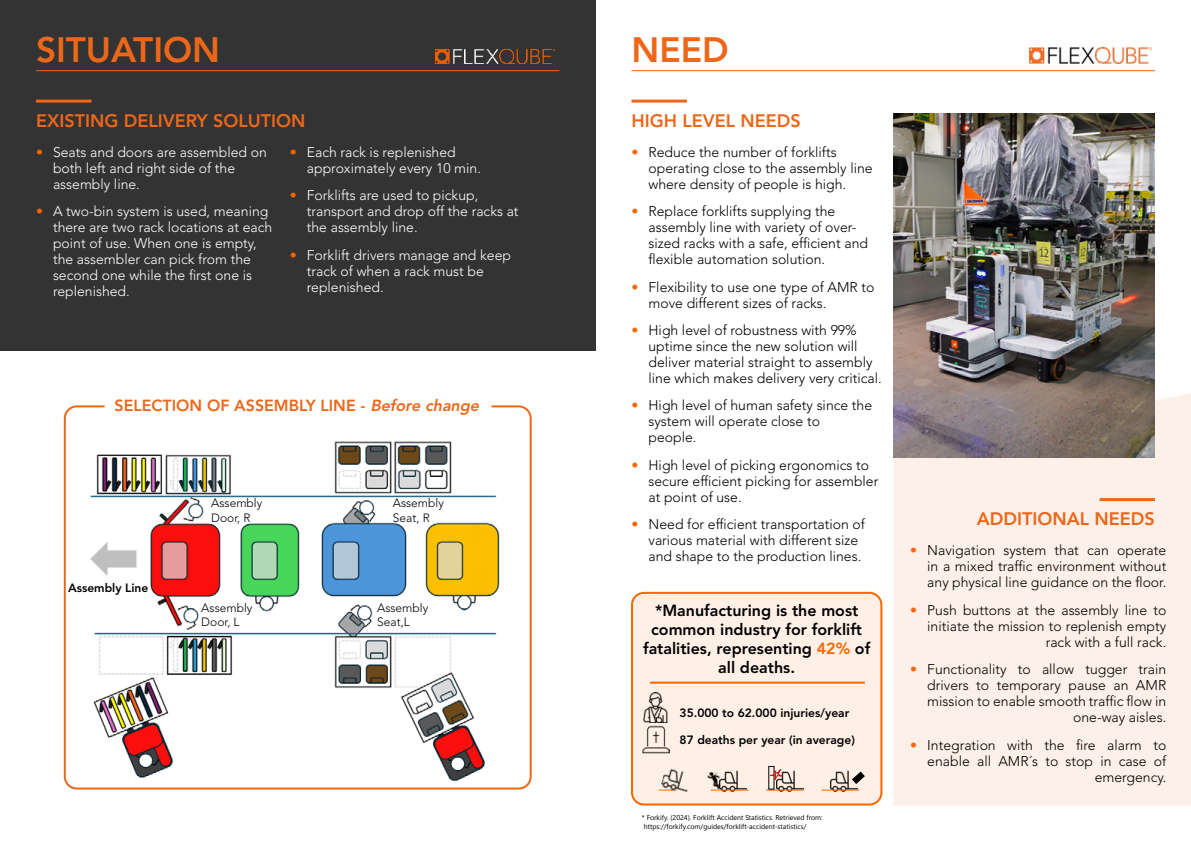
<style>
.page{position:relative;width:1191px;height:842px;background:#fff}
.page>*{position:absolute;margin:0;border:0;box-sizing:border-box;transform-origin:0 0}
.t1{font:800 35px "Avenir LT Std";color:#ec671a}
.t2{font:800 18px "Avenir LT Std";color:#ec671a}
.t3{font:800 16px/19.2px "Avenir LT Std";color:#000;text-align:center}
.t4{font:800 16px "Avenir LT Std";color:#ec671a}
.t5{font:300 14px/16px "Avenir LT Std";color:#000}
.t6{font:300 14px/16px "Avenir LT Std";color:#fff}
.t7{font:800 12px "Avenir LT Std";color:#000}
.t8{font:300 12px/14.4px "Avenir LT Std";color:#000}
.t9{font:7px "Segoe UI Emoji";color:#000}
.s1{color:#fc6600}
.s2{font-style:italic}
</style>
<div class="page">
<div style="left:893px;top:393px;width:298px;height:412px;background:#fdf0e8"></div>
<img style="left:1029px;top:47px;width:122px;height:16px">
<hr style="left:631px;top:70px;width:524px;height:1px;background:#ec671a">
<hr style="left:631px;top:100px;width:56px;height:3px;background:#ec671a">
<hr style="left:1099px;top:498px;width:56px;height:3px;background:#ec671a">
<img style="left:893px;top:113px;width:262px;height:345px">
<div style="left:632px;top:593px;width:249px;height:212px;background:#fef0e6;border-radius:12px"></div>
<hr style="left:650px;top:682px;width:215px;height:2px;background:#fc6600">
<img style="left:707px;top:772px;width:12px;height:18px">
<img style="left:719px;top:770px;width:27px;height:22px">
<img style="left:830px;top:770px;width:27px;height:22px">
<img style="left:776px;top:770px;width:27px;height:22px">
<hr style="left:710px;top:790px;width:38px;height:1px;background:#fc6600">
<hr style="left:821px;top:790px;width:38px;height:1px;background:#fc6600">
<hr style="left:766px;top:790px;width:38px;height:1px;background:#fc6600">
<img style="left:659px;top:768px;width:29px;height:24px">
<img style="left:643px;top:693px;width:25px;height:29px">
<img style="left:642px;top:726px;width:27px;height:27px">
<svg style="left:851px;top:771px;width:14px;height:14px"></svg>
<svg style="left:768px;top:766px;width:19px;height:19px"></svg>
<div style="left:0;top:0;width:595px;height:350px;background:#323332"></div>
<img style="left:434px;top:48px;width:122px;height:15px">
<hr style="left:36px;top:70px;width:523px;height:1px;background:#ec671a">
<hr style="left:36px;top:100px;width:55px;height:3px;background:#ec671a">
<img style="left:90px;top:441px;width:410px;height:341px">
<div style="left:64px;top:405px;width:468px;height:384px;border:2px solid #ec671a;border-radius:12px"></div>
<div style="left:631px;top:592px;width:251px;height:213px;border:2px solid #fc6600;border-radius:12px"></div>
<h1 class="t1" style="left:36px;top:30px;width:186px">SITUATION</h1>
<p class="t2" style="left:36px;top:110px;width:271px">EXISTING DELIVERY SOLUTION</p>
<p class="t6" style="left:53px;top:144px;width:215px;text-indent:-17px"><span class="s1">•</span> Seats and doors are assembled on both left and right side of the assembly line.</p>
<p class="t6" style="left:53px;top:203px;width:221px;text-indent:-17px"><span class="s1">•</span> A two-bin system is used, meaning there are two rack locations at each point of use. When one is empty, the assembler can pick from the second one while the first one is replenished.</p>
<p class="t6" style="left:307px;top:144px;width:176px;text-indent:-17px"><span class="s1">•</span> Each rack is replenished approximately every 10 min.</p>
<p class="t6" style="left:307px;top:187px;width:213px;text-indent:-17px"><span class="s1">•</span> Forklifts are used to pickup, transport and drop off the racks at the assembly line.</p>
<p class="t6" style="left:307px;top:247px;width:206px;text-indent:-17px"><span class="s1">•</span> Forklift drivers manage and keep track of when a rack must be replenished.</p>
<p class="t4" style="left:115px;top:396px;width:369px">SELECTION OF ASSEMBLY LINE - <span class="s2">Before change</span></p>
<p class="t7" style="left:68px;top:580px;width:82px">Assembly Line</p>
<p class="t8" style="left:211px;top:496px;width:53px">Assembly<br>Door, R</p>
<p class="t8" style="left:201px;top:600px;width:53px">Assembly<br>Door, L</p>
<p class="t8" style="left:393px;top:496px;width:53px">Assembly<br>Seat, R</p>
<p class="t8" style="left:377px;top:600px;width:53px">Assembly<br>Seat,L</p>
<h1 class="t1" style="left:631px;top:30px;width:99px">NEED</h1>
<p class="t2" style="left:631px;top:110px;width:171px">HIGH LEVEL NEEDS</p>
<p class="t5" style="left:648px;top:144px;width:226px;text-indent:-17px"><span class="s1">•</span> Reduce the number of forklifts operating close to the assembly line where density of people is high.</p>
<p class="t5" style="left:648px;top:203px;width:221px;text-indent:-17px"><span class="s1">•</span> Replace forklifts supplying the assembly line with variety of over&shy;sized racks with a safe, efficient and flexible automation solution.</p>
<p class="t5" style="left:648px;top:279px;width:227px;text-indent:-17px"><span class="s1">•</span> Flexibility to use one type of AMR to move different sizes of racks.</p>
<p class="t5" style="left:648px;top:322px;width:235px;text-indent:-17px"><span class="s1">•</span> High level of robustness with 99% uptime since the new solution will deliver material straight to assembly line which makes delivery very critical.</p>
<p class="t5" style="left:648px;top:397px;width:225px;text-indent:-17px"><span class="s1">•</span> High level of human safety since the system will operate close to<br>people.</p>
<p class="t5" style="left:648px;top:457px;width:231px;text-indent:-17px"><span class="s1">•</span> High level of picking ergonomics to secure efficient picking for assembler at point of use.</p>
<p class="t5" style="left:648px;top:516px;width:218px;text-indent:-17px"><span class="s1">•</span> Need for efficient transportation of various material with different size and shape to the production lines.</p>
<p class="t3" style="left:643px;top:600px;width:229px">*Manufacturing is the most common industry for forklift fatalities, representing <span class="s1">42%</span> of all deaths.</p>
<p class="t7" style="left:679px;top:705px;width:171px">35.000 to 62.000 injuries/year</p>
<p class="t7" style="left:679px;top:733px;width:177px">87 deaths per year (in average)</p>
<p class="t9" style="left:684px;top:813px;width:32px">✔ □●▼</p>
<p class="t9" style="left:737px;top:813px;width:36px">■▼ ▼ ▼▲▼ ▲</p>
<p class="t9" style="left:648px;top:822px;width:13px">▼▼ ▲</p>
<p class="t9" style="left:721px;top:822px;width:27px">▲□●▼</p>
<p class="t9" style="left:769px;top:822px;width:36px">■▼▲▼ ▼▲▼ ▲</p>
<p class="t2" style="left:977px;top:509px;width:179px">ADDITIONAL NEEDS</p>
<p class="t5" style="left:927px;top:543px;width:240px;text-align:justify;text-indent:-17px"><span class="s1">•</span> Navigation system that can operate in a mixed traffic environment without any physical line guidance on the floor.</p>
<p class="t5" style="left:910px;top:602px;width:257px;text-align:right"><span class="s1">•</span> Push buttons at the assembly line to initiate the mission to replenish empty rack with a full rack.</p>
<p class="t5" style="left:910px;top:661px;width:257px;text-align:right"><span class="s1">•</span> Functionality to allow tugger train drivers to temporary pause an AMR mission to enable smooth traffic flow in one-way aisles.</p>
<p class="t5" style="left:910px;top:737px;width:257px;text-align:right"><span class="s1">•</span> Integration with the fire alarm to enable all AMR´s to stop in case of emergency.</p>
</div>
